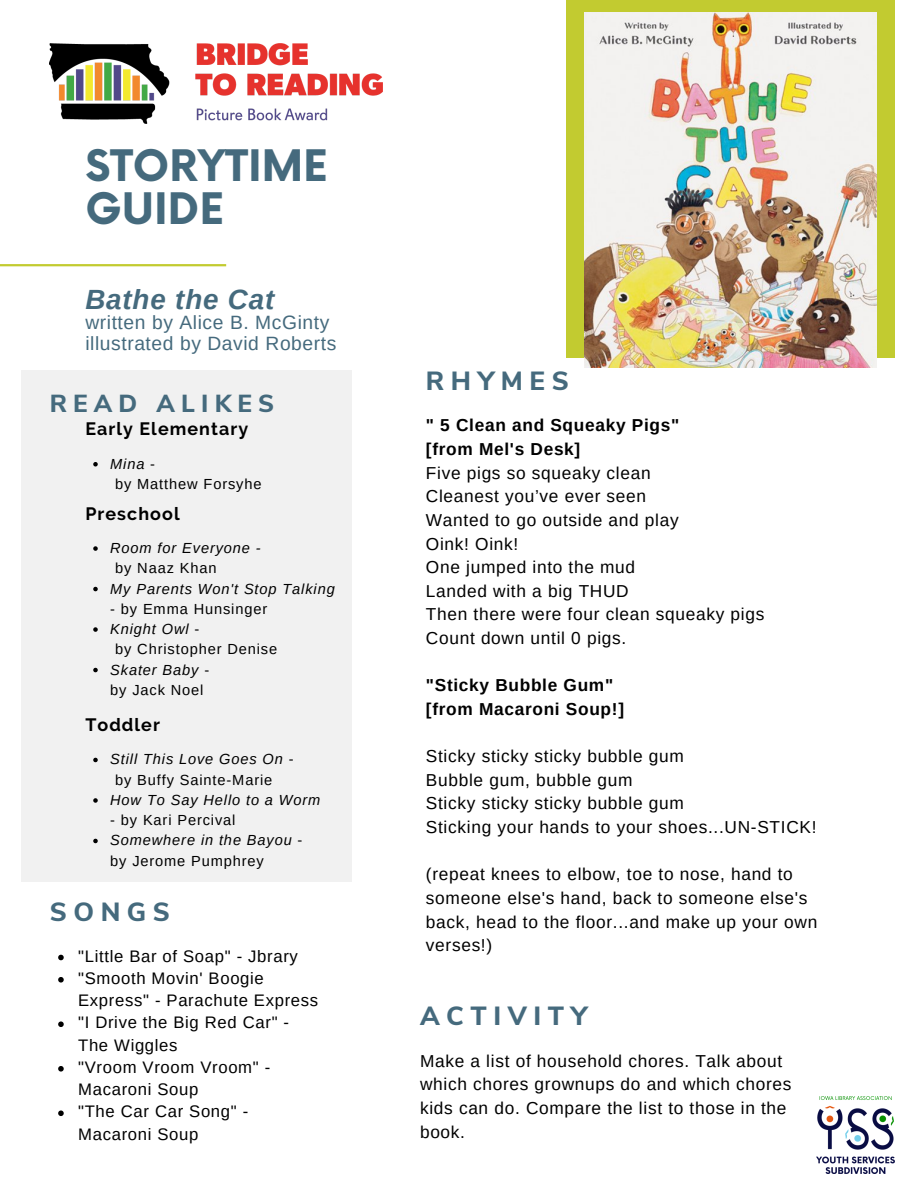
<style>
.page{position:relative;width:918px;height:1188px;background:#fff}
.page>*{position:absolute;margin:0;border:0;box-sizing:border-box;transform-origin:0 0}
.t1{font:700 42.3px/42.3px "Now";color:#456a7d}
.t2{font:italic 700 27.75px "Arimo";letter-spacing:.03em;color:#456a7d}
.t3{font:800 26.25px "Nunito Sans";letter-spacing:.25em;color:#456a7d}
.t4{font:800 24.6px "Nunito Sans";letter-spacing:.25em;color:#456a7d}
.t5{font:19.2px/20.5px "Arimo";letter-spacing:.03em;color:#456a7d}
.t6{font:700 17.85px "Raleway";letter-spacing:.06em;color:#000}
.t7{font:17.25px/23.7px "Arimo";letter-spacing:.04em;color:#000}
.t8{font:700 17.25px/23.7px "Arimo";letter-spacing:.04em;color:#000}
.t9{font:16.65px/22.2px "Arimo";letter-spacing:.04em;color:#000}
.t10{font:14.55px/20.2px "Arimo";letter-spacing:.06em;color:#000}
.t11{font:italic 14.55px "Arimo";letter-spacing:.06em;color:#000}
.s1{font-style:italic}
.s2{font-style:normal}
</style>
<div class="page">
<div style="left:566px;top:0;width:328px;height:358px;background:#c2cb30"></div>
<div style="left:21px;top:370px;width:330px;height:511px;background:#f1f1f1"></div>
<hr style="left:0;top:264px;width:226px;height:2px;background:#c2cb30">
<img style="left:50px;top:43px;width:333px;height:80px">
<img style="left:816px;top:1096px;width:79px;height:78px">
<img style="left:585px;top:12px;width:291px;height:356px">
<svg style="left:58px;top:955px;width:6px;height:5px"></svg>
<svg style="left:58px;top:977px;width:6px;height:6px"></svg>
<svg style="left:58px;top:1021px;width:6px;height:6px"></svg>
<svg style="left:58px;top:1066px;width:6px;height:6px"></svg>
<svg style="left:58px;top:1110px;width:6px;height:6px"></svg>
<svg style="left:93px;top:758px;width:5px;height:4px"></svg>
<svg style="left:93px;top:798px;width:5px;height:5px"></svg>
<svg style="left:93px;top:839px;width:5px;height:4px"></svg>
<svg style="left:93px;top:546px;width:5px;height:5px"></svg>
<svg style="left:93px;top:587px;width:5px;height:4px"></svg>
<svg style="left:93px;top:627px;width:5px;height:5px"></svg>
<svg style="left:93px;top:668px;width:5px;height:4px"></svg>
<svg style="left:93px;top:462px;width:5px;height:4px"></svg>
<h1 class="t1" style="left:85px;top:148px;width:244px">STORYTIME<br>GUIDE</h1>
<h2 class="t2" style="left:85px;top:284px;width:191px">Bathe the Cat</h2>
<p class="t5" style="left:85px;top:312px;width:253px">written by Alice B. McGinty illustrated by David Roberts</p>
<h3 class="t4" style="left:50px;top:387px;width:226px">READ ALIKES</h3>
<p class="t6" style="left:85px;top:419px;width:164px">Early Elementary</p>
<p class="t10" style="left:115px;top:454px;width:148px;text-indent:-5px"><span class="s1">Mina</span> -<br>by Matthew Forsyhe</p>
<p class="t6" style="left:85px;top:503px;width:96px">Preschool</p>
<p class="t11" style="left:110px;top:540px;width:152px">Room for Everyone -</p>
<p class="t10" style="left:115px;top:558px;width:103px">by Naaz Khan</p>
<p class="t11" style="left:110px;top:580px;width:226px">My Parents Won't Stop Talking</p>
<p class="t10" style="left:110px;top:599px;width:159px">- by Emma Hunsinger</p>
<p class="t11" style="left:110px;top:621px;width:91px">Knight Owl <span class="s2">-</span></p>
<p class="t10" style="left:115px;top:639px;width:164px">by Christopher Denise</p>
<p class="t11" style="left:110px;top:661px;width:101px">Skater Baby <span class="s2">-</span></p>
<p class="t10" style="left:110px;top:680px;width:95px">by Jack Noel</p>
<p class="t6" style="left:85px;top:714px;width:76px">Toddler</p>
<p class="t10" style="left:115px;top:749px;width:180px;text-indent:-5px"><span class="s1">Still This Love Goes On</span> - by Buffy Sainte-Marie</p>
<p class="t11" style="left:110px;top:792px;width:212px">How To Say Hello to a Worm</p>
<p class="t10" style="left:110px;top:810px;width:194px">- by Kari Percival<br><span class="s1">Somewhere in the Bayou</span> - by Jerome Pumphrey</p>
<h3 class="t3" style="left:50px;top:895px;width:122px">SONGS</h3>
<p class="t9" style="left:78px;top:945px;width:242px">"Little Bar of Soap" - Jbrary "Smooth Movin' Boogie<br>Express" - Parachute Express "I Drive the Big Red Car" -<br>The Wiggles<br>"Vroom Vroom Vroom" -<br>Macaroni Soup<br>"The Car Car Song" -<br>Macaroni Soup</p>
<h3 class="t3" style="left:426px;top:364px;width:144px">RHYMES</h3>
<p class="t8" style="left:426px;top:414px;width:255px">" 5 Clean and Squeaky Pigs" [from Mel's Desk]</p>
<p class="t7" style="left:426px;top:461px;width:340px">Five pigs so squeaky clean<br>Cleanest you’ve ever seen<br>Wanted to go outside and play<br>Oink! Oink!<br>One jumped into the mud<br>Landed with a big THUD<br>Then there were four clean squeaky pigs<br>Count down until 0 pigs.</p>
<p class="t8" style="left:426px;top:673px;width:200px">"Sticky Bubble Gum" [from Macaroni Soup!]</p>
<p class="t7" style="left:426px;top:744px;width:392px">Sticky sticky sticky bubble gum<br>Bubble gum, bubble gum<br>Sticky sticky sticky bubble gum<br>Sticking your hands to your shoes...UN-STICK!</p>
<p class="t7" style="left:426px;top:862px;width:393px">(repeat knees to elbow, toe to nose, hand to someone else's hand, back to someone else's back, head to the floor...and make up your own verses!)</p>
<h3 class="t3" style="left:420px;top:999px;width:169px">ACTIVITY</h3>
<p class="t7" style="left:420px;top:1049px;width:373px">Make a list of household chores. Talk about which chores grownups do and which chores kids can do. Compare the list to those in the book.</p>
</div>
